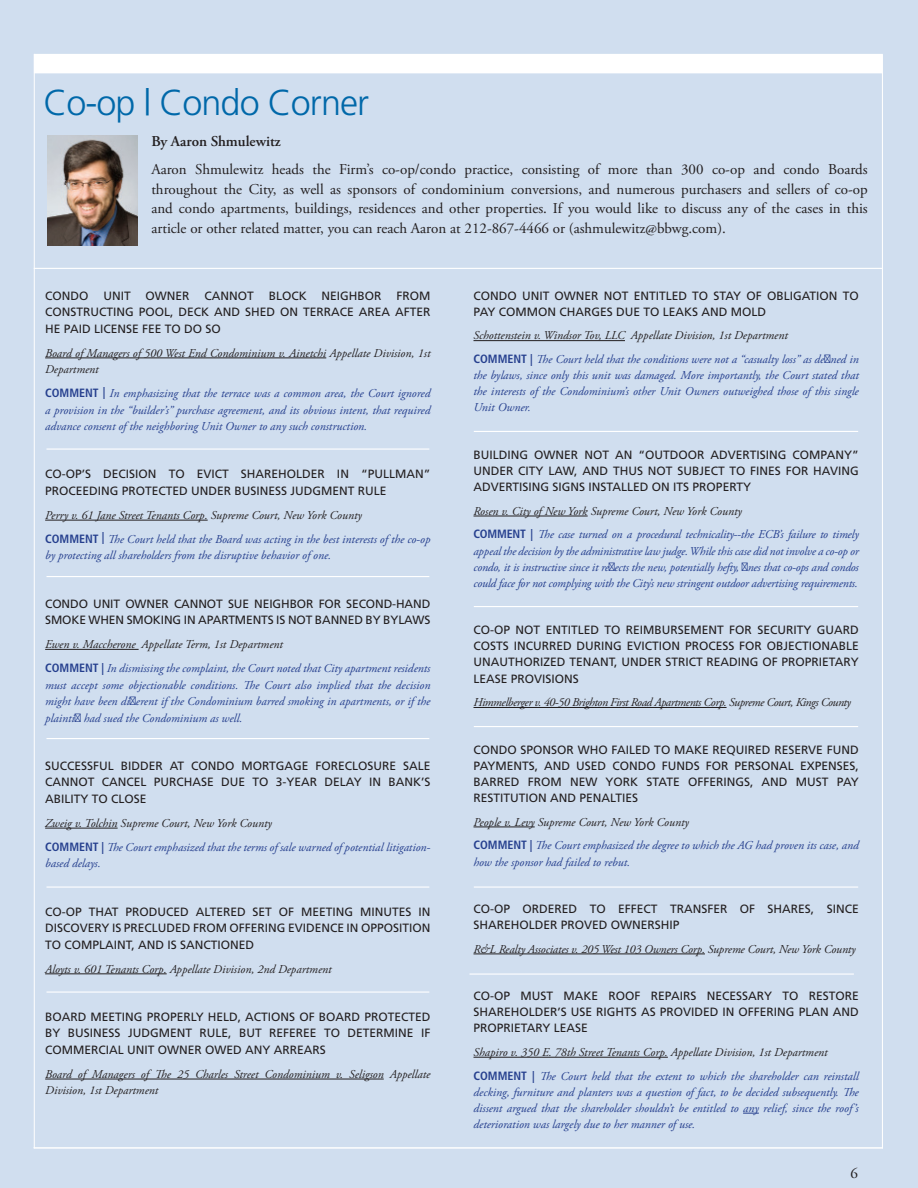
<style>
.page{position:relative;width:918px;height:1188px;background:#d0deef}
.page>*{position:absolute;margin:0;border:0;box-sizing:border-box;transform-origin:0 0}
.head{font:300 36px "Frutiger";letter-spacing:-.03em;color:#0068a9}
.text{font:15px/19.5px "Adobe Garamond Pro";color:#231f20;text-align:justify}
.text-2{font:600 15px "Adobe Garamond Pro";color:#231f20}
.coop_headblu{font:italic 12px/16.2px "Adobe Garamond Pro";color:#253f8e;text-align:justify}
.coop_headblu-2{font:12px/16.2px "Frutiger";color:#231f20;text-align:justify}
.coop_headblu-3{font:italic 12px/16.5px "Adobe Garamond Pro";color:#231f20}
.coop_headblu-4{font:italic 12px "Adobe Garamond Pro";letter-spacing:-.035em;color:#231f20}
.s1{font-family:"Frutiger";font-weight:700;font-style:normal;font-stretch:condensed}
</style>
<div class="page">
<hr style="left:474px;top:340px;width:151px;height:1px;background:#231f20">
<hr style="left:474px;top:516px;width:114px;height:1px;background:#231f20">
<hr style="left:474px;top:707px;width:253px;height:1px;background:#231f20">
<hr style="left:474px;top:827px;width:61px;height:1px;background:#231f20">
<hr style="left:474px;top:954px;width:231px;height:1px;background:#231f20">
<hr style="left:474px;top:1057px;width:194px;height:1px;background:#231f20">
<svg style="left:743px;top:1113px;width:16px;height:1px"></svg>
<hr style="left:45px;top:358px;width:281px;height:1px;background:#231f20">
<hr style="left:45px;top:520px;width:163px;height:1px;background:#231f20">
<hr style="left:45px;top:649px;width:94px;height:1px;background:#231f20">
<hr style="left:45px;top:828px;width:73px;height:1px;background:#231f20">
<hr style="left:45px;top:974px;width:122px;height:1px;background:#231f20">
<hr style="left:45px;top:1079px;width:339px;height:1px;background:#231f20">
<hr style="left:34px;top:1147px;width:849px;height:1px;background:#fff">
<hr style="left:34px;top:54px;width:1px;height:1094px;background:#fff">
<div style="left:34px;top:54px;width:849px;height:19px;background:#fff"></div>
<hr style="left:882px;top:55px;width:1px;height:1093px;background:#fff">
<hr style="left:34px;top:1148px;width:849px;height:1px;background:#fff">
<hr style="left:34px;top:268px;width:848px;height:1px;background:#fff">
<hr style="left:474px;top:431px;width:384px;height:1px;background:#fff">
<hr style="left:474px;top:726px;width:384px;height:1px;background:#fff">
<hr style="left:474px;top:606px;width:384px;height:1px;background:#fff">
<hr style="left:474px;top:886px;width:384px;height:2px;background:#fff">
<hr style="left:470px;top:974px;width:384px;height:1px;background:#fff">
<img style="left:47px;top:135px;width:91px;height:111px">
<hr style="left:46px;top:738px;width:383px;height:1px;background:#fff">
<hr style="left:46px;top:886px;width:383px;height:2px;background:#fff">
<hr style="left:46px;top:992px;width:383px;height:1px;background:#fff">
<hr style="left:46px;top:448px;width:383px;height:2px;background:#fff">
<hr style="left:46px;top:576px;width:383px;height:1px;background:#fff">
<p class="head" style="left:44px;top:82px;width:327px">Co-op | Condo Corner</p>
<p class="text-2" style="left:151px;top:133px;width:131px">By Aaron Shmulewitz</p>
<p class="text" style="left:151px;top:160px;width:718px">Aaron Shmulewitz heads the Firm’s co-op/condo practice, consisting of more than 300 co-op and condo Boards throughout the City, as well as sponsors of condominium conversions, and numerous purchasers and sellers of co-op and condo apartments, buildings, residences and other properties. If you would like to discuss any of the cases in this article or other related matter, you can reach Aaron at 212-867-4466 or (ashmulewitz@bbwg.com).</p>
<p class="coop_headblu-2" style="left:45px;top:287px;width:387px">CONDO UNIT OWNER CANNOT BLOCK NEIGHBOR FROM CONSTRUCTING POOL, DECK AND SHED ON TERRACE AREA AFTER HE PAID LICENSE FEE TO DO SO</p>
<p class="coop_headblu-3" style="left:45px;top:345px;width:387px">Board of Managers of 500 West End Condominium v. Ainetchi Appellate Division, 1st<br>Department</p>
<p class="coop_headblu" style="left:45px;top:386px;width:387px"><span class="s1">COMMENT |</span> In emphasizing that the terrace was a common area, the Court ignored a provision in the “builder’s” purchase agreement, and its obvious intent, that required advance consent of the neighboring Unit Owner to any such construction.</p>
<p class="coop_headblu-2" style="left:45px;top:466px;width:387px">CO-OP’S DECISION TO EVICT SHAREHOLDER IN “PULLMAN”<br>PROCEEDING PROTECTED UNDER BUSINESS JUDGMENT RULE</p>
<p class="coop_headblu-3" style="left:45px;top:507px;width:318px">Perry v. 61 Jane Street Tenants Corp. Supreme Court, New York County</p>
<p class="coop_headblu" style="left:45px;top:531px;width:387px"><span class="s1">COMMENT |</span> The Court held that the Board was acting in the best interests of the co-op by protecting all shareholders from the disruptive behavior of one.</p>
<p class="coop_headblu-2" style="left:45px;top:595px;width:387px">CONDO UNIT OWNER CANNOT SUE NEIGHBOR FOR SECOND-HAND<br>SMOKE WHEN SMOKING IN APARTMENTS IS NOT BANNED BY BYLAWS</p>
<p class="coop_headblu-3" style="left:45px;top:636px;width:239px">Ewen v. Maccherone Appellate Term, 1st Department</p>
<p class="coop_headblu" style="left:45px;top:661px;width:387px"><span class="s1">COMMENT |</span> In dismissing the complaint, the Court noted that City apartment residents must accept some objectionable conditions. The Court also implied that the decision might have been different if the Condominium barred smoking in apartments, or if the plaintiff had sued the Condominium as well.</p>
<p class="coop_headblu-2" style="left:45px;top:757px;width:387px">SUCCESSFUL BIDDER AT CONDO MORTGAGE FORECLOSURE SALE CANNOT CANCEL PURCHASE DUE TO 3-YEAR DELAY IN BANK’S ABILITY TO CLOSE</p>
<p class="coop_headblu-3" style="left:45px;top:815px;width:228px">Zweig v. Tolchin Supreme Court, New York County</p>
<p class="coop_headblu" style="left:45px;top:839px;width:387px"><span class="s1">COMMENT |</span> The Court emphasized that the terms of sale warned of potential litigation&shy;based delays.</p>
<p class="coop_headblu-2" style="left:45px;top:903px;width:387px">CO-OP THAT PRODUCED ALTERED SET OF MEETING MINUTES IN DISCOVERY IS PRECLUDED FROM OFFERING EVIDENCE IN OPPOSITION TO COMPLAINT, AND IS SANCTIONED</p>
<p class="coop_headblu-3" style="left:45px;top:961px;width:288px">Aloyts v. 601 Tenants Corp. Appellate Division, 2nd Department</p>
<p class="coop_headblu-2" style="left:45px;top:1008px;width:387px">BOARD MEETING PROPERLY HELD, ACTIONS OF BOARD PROTECTED BY BUSINESS JUDGMENT RULE, BUT REFEREE TO DETERMINE IF COMMERCIAL UNIT OWNER OWED ANY ARREARS</p>
<p class="coop_headblu-3" style="left:45px;top:1066px;width:387px">Board of Managers of The 25 Charles Street Condominium v. Seligson Appellate<br>Division, 1st Department</p>
<p class="coop_headblu-2" style="left:474px;top:287px;width:387px">CONDO UNIT OWNER NOT ENTITLED TO STAY OF OBLIGATION TO<br>PAY COMMON CHARGES DUE TO LEAKS AND MOLD</p>
<p class="coop_headblu-3" style="left:474px;top:328px;width:316px">Schottenstein v. Windsor Tov, LLC Appellate Division, 1st Department</p>
<p class="coop_headblu" style="left:474px;top:352px;width:387px"><span class="s1">COMMENT |</span> The Court held that the conditions were not a “casualty loss” as defined in the bylaws, since only this unit was damaged. More importantly, the Court stated that the interests of the Condominium’s other Unit Owners outweighed those of this single Unit Owner.</p>
<p class="coop_headblu-2" style="left:474px;top:446px;width:387px">BUILDING OWNER NOT AN “OUTDOOR ADVERTISING COMPANY” UNDER CITY LAW, AND THUS NOT SUBJECT TO FINES FOR HAVING ADVERTISING SIGNS INSTALLED ON ITS PROPERTY</p>
<p class="coop_headblu-3" style="left:474px;top:503px;width:270px">Rosen v. City of New York Supreme Court, New York County</p>
<p class="coop_headblu" style="left:474px;top:527px;width:387px"><span class="s1">COMMENT |</span> The case turned on a procedural technicality--the ECB’s failure to timely appeal the decision by the administrative law judge. While this case did not involve a co-op or condo, it is instructive since it reflects the new, potentially hefty, fines that co-ops and condos could face for not complying with the City’s new stringent outdoor advertising requirements.</p>
<p class="coop_headblu-2" style="left:474px;top:622px;width:387px">CO-OP NOT ENTITLED TO REIMBURSEMENT FOR SECURITY GUARD COSTS INCURRED DURING EVICTION PROCESS FOR OBJECTIONABLE UNAUTHORIZED TENANT, UNDER STRICT READING OF PROPRIETARY LEASE PROVISIONS</p>
<p class="coop_headblu-4" style="left:474px;top:695px;width:379px">Himmelberger v. 40-50 Brighton First Road Apartments Corp. Supreme Court, Kings County</p>
<p class="coop_headblu-2" style="left:474px;top:741px;width:387px">CONDO SPONSOR WHO FAILED TO MAKE REQUIRED RESERVE FUND PAYMENTS, AND USED CONDO FUNDS FOR PERSONAL EXPENSES, BARRED FROM NEW YORK STATE OFFERINGS, AND MUST PAY RESTITUTION AND PENALTIES</p>
<p class="coop_headblu-3" style="left:474px;top:814px;width:217px">People v. Levy Supreme Court, New York County</p>
<p class="coop_headblu" style="left:474px;top:838px;width:387px"><span class="s1">COMMENT |</span> The Court emphasized the degree to which the AG had proven its case, and how the sponsor had failed to rebut.</p>
<p class="coop_headblu-2" style="left:474px;top:901px;width:387px">CO-OP ORDERED TO EFFECT TRANSFER OF SHARES, SINCE<br>SHAREHOLDER PROVED OWNERSHIP</p>
<p class="coop_headblu-3" style="left:474px;top:941px;width:384px">R&amp;L Realty Associates v. 205 West 103 Owners Corp. Supreme Court, New York County</p>
<p class="coop_headblu-2" style="left:474px;top:988px;width:387px">CO-OP MUST MAKE ROOF REPAIRS NECESSARY TO RESTORE SHAREHOLDER’S USE RIGHTS AS PROVIDED IN OFFERING PLAN AND PROPRIETARY LEASE</p>
<p class="coop_headblu-3" style="left:474px;top:1044px;width:356px">Shapiro v. 350 E. 78th Street Tenants Corp. Appellate Division, 1st Department</p>
<p class="coop_headblu" style="left:474px;top:1068px;width:387px"><span class="s1">COMMENT |</span> The Court held that the extent to which the shareholder can reinstall decking, furniture and planters was a question of fact, to be decided subsequently. The dissent argued that the shareholder shouldn’t be entitled to any relief, since the roof’s deterioration was largely due to her manner of use.</p>
<p class="text" style="left:850px;top:1164px;width:9px">6</p>
</div>
